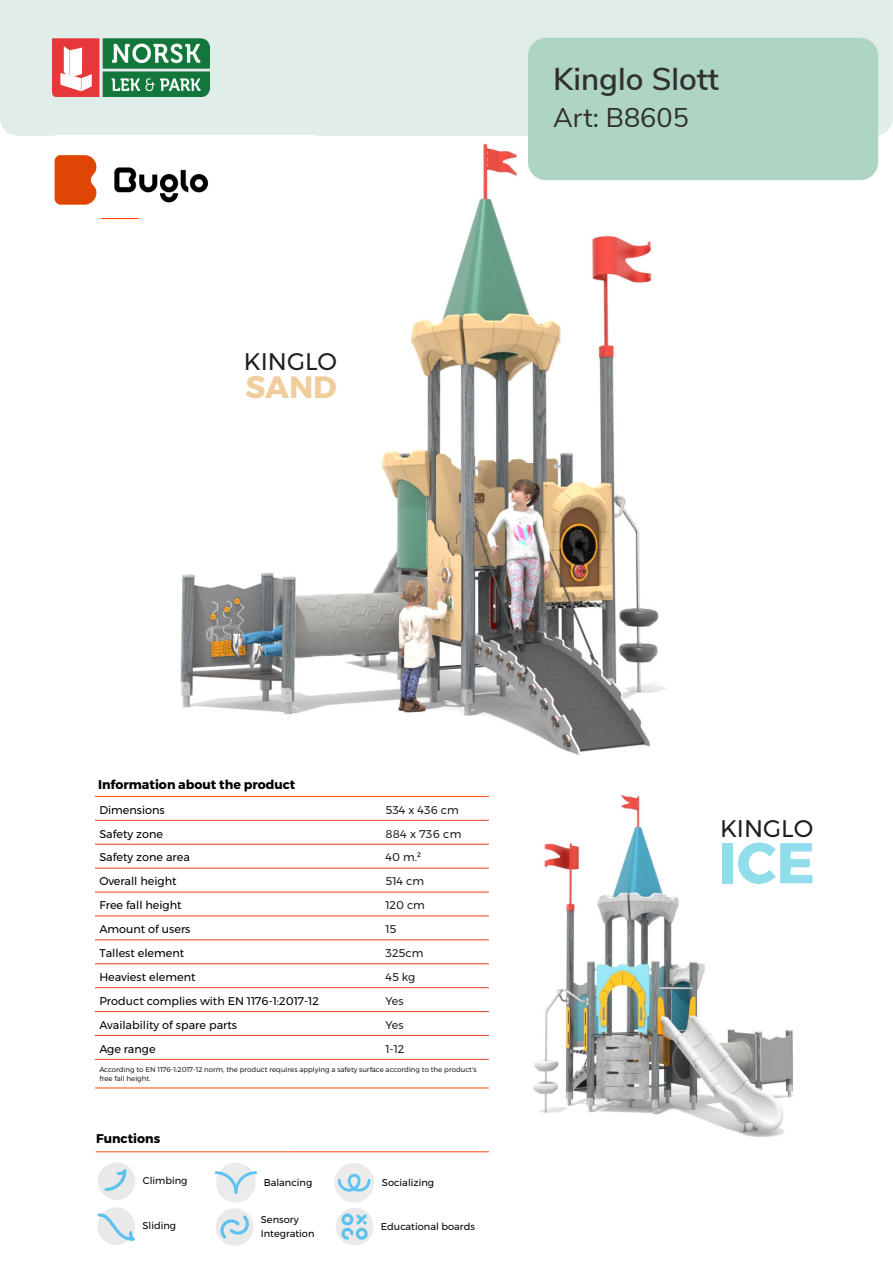
<style>
.page{position:relative;width:893px;height:1263px;background:#fff}
.page>*{position:absolute;margin:0;border:0;box-sizing:border-box;transform-origin:0 0}
.t1{font:700 57.15px "Montserrat";color:#92ddeb}
.t2{font:600 31.5px "Nunito Sans";color:#312f30}
.t3{font:700 30.9px "Montserrat";color:#f2cd9c}
.t4{font:27px "Nunito Sans";color:#312f30}
.t5{font:24px "Montserrat";color:#231f20}
.t6{font:700 12.6px "Montserrat";color:#000}
.t7{font:11.25px "Montserrat";color:#000}
.t8{font:11.25px "Montserrat";color:#231f20}
.t9{font:9.75px/13.2px "Montserrat";color:#000}
.t10{font:7.05px/9.3px "Montserrat";color:#231f20}
</style>
<div class="page">
<img style="left:433px;top:794px;width:362px;height:343px">
<img style="left:103px;top:143px;width:767px;height:612px">
<div style="left:385px;top:800px;width:103px;height:20px;background:#fff"></div>
<div style="left:385px;top:824px;width:103px;height:20px;background:#fff"></div>
<div style="left:385px;top:848px;width:103px;height:20px;background:#fff"></div>
<div style="left:385px;top:872px;width:103px;height:20px;background:#fff"></div>
<div style="left:385px;top:896px;width:103px;height:20px;background:#fff"></div>
<div style="left:385px;top:920px;width:103px;height:20px;background:#fff"></div>
<div style="left:385px;top:944px;width:103px;height:20px;background:#fff"></div>
<div style="left:385px;top:968px;width:103px;height:20px;background:#fff"></div>
<div style="left:385px;top:992px;width:103px;height:19px;background:#fff"></div>
<div style="left:385px;top:1015px;width:103px;height:20px;background:#fff"></div>
<div style="left:385px;top:1039px;width:103px;height:20px;background:#fff"></div>
<div style="left:99px;top:1063px;width:389px;height:25px;background:#fff"></div>
<hr style="left:488px;top:796px;width:1px;height:292px;background:#fff">
<hr style="left:95px;top:1087px;width:394px;height:1px;background:#ff4600">
<hr style="left:95px;top:1059px;width:394px;height:1px;background:#ef3d23">
<hr style="left:95px;top:1035px;width:394px;height:1px;background:#ef3d23">
<hr style="left:95px;top:1011px;width:394px;height:1px;background:#ef3d23">
<hr style="left:95px;top:987px;width:394px;height:1px;background:#ef3d23">
<hr style="left:95px;top:963px;width:394px;height:1px;background:#ef3d23">
<hr style="left:95px;top:939px;width:394px;height:1px;background:#ef3d23">
<hr style="left:95px;top:915px;width:394px;height:1px;background:#ef3d23">
<hr style="left:95px;top:892px;width:394px;height:1px;background:#ef3d23">
<hr style="left:95px;top:868px;width:394px;height:1px;background:#ef3d23">
<hr style="left:95px;top:844px;width:394px;height:1px;background:#ef3d23">
<hr style="left:95px;top:820px;width:394px;height:1px;background:#ef3d23">
<hr style="left:95px;top:796px;width:394px;height:1px;background:#ff4600">
<div style="left:97px;top:1207px;width:38px;height:38px;background:#e9e9e9;border-radius:50%"></div>
<svg style="left:97px;top:1213px;width:38px;height:28px"></svg>
<div style="left:334px;top:1163px;width:40px;height:39px;background:#ebebeb;border-radius:50%"></div>
<svg style="left:336px;top:1173px;width:35px;height:19px"></svg>
<div style="left:216px;top:1163px;width:40px;height:39px;background:#ebebeb;border-radius:50%"></div>
<svg style="left:214px;top:1171px;width:44px;height:23px"></svg>
<div style="left:98px;top:1162px;width:37px;height:38px;background:#e9e9e9;border-radius:50%"></div>
<svg style="left:103px;top:1162px;width:24px;height:29px"></svg>
<hr style="left:96px;top:1151px;width:393px;height:1px;background:#ff4600">
<div style="left:216px;top:1208px;width:37px;height:38px;background:#e9e9e9;border-radius:50%"></div>
<svg style="left:221px;top:1213px;width:27px;height:28px"></svg>
<div style="left:336px;top:1208px;width:37px;height:37px;background:#e9e9e9;border-radius:50%"></div>
<svg style="left:341px;top:1211px;width:27px;height:29px"></svg>
<div style="left:0;top:0;width:893px;height:136px;background:#e0ede9"></div>
<img style="left:52px;top:39px;width:157px;height:57px">
<div style="left:680px;top:142px;width:187px;height:76px;background:#fff"></div>
<div style="left:54px;top:136px;width:261px;height:82px;background:#fff"></div>
<img style="left:54px;top:155px;width:154px;height:50px">
<div style="left:528px;top:38px;width:350px;height:142px;background:#aed4c2;border-radius:18px"></div>
<h3 class="t5" style="left:244px;top:343px;width:95px">KINGLO</h3>
<h3 class="t3" style="left:245px;top:362px;width:93px">SAND</h3>
<h2 class="t2" style="left:553px;top:67px;width:167px">Kinglo Slott</h2>
<h3 class="t4" style="left:553px;top:108px;width:137px">Art: B8605</h3>
<p class="t6" style="left:98px;top:774px;width:199px">Information about the product</p>
<p class="t7" style="left:99px;top:801px;width:67px">Dimensions</p>
<p class="t8" style="left:385px;top:801px;width:75px">534 x 436 cm</p>
<p class="t7" style="left:99px;top:825px;width:65px">Safety zone</p>
<p class="t8" style="left:385px;top:825px;width:77px">884 x 736 cm</p>
<p class="t7" style="left:99px;top:849px;width:92px">Safety zone area</p>
<p class="t8" style="left:385px;top:849px;width:37px">40 m.²</p>
<p class="t7" style="left:99px;top:873px;width:79px">Overall height</p>
<p class="t8" style="left:385px;top:873px;width:40px">514 cm</p>
<p class="t7" style="left:99px;top:897px;width:84px">Free fall height</p>
<p class="t8" style="left:385px;top:897px;width:41px">120 cm</p>
<p class="t7" style="left:99px;top:920px;width:93px">Amount of users</p>
<p class="t8" style="left:385px;top:920px;width:13px">15</p>
<p class="t7" style="left:99px;top:944px;width:86px">Tallest element</p>
<p class="t8" style="left:385px;top:944px;width:39px">325cm</p>
<p class="t7" style="left:99px;top:968px;width:98px">Heaviest element</p>
<p class="t8" style="left:385px;top:968px;width:31px">45 kg</p>
<p class="t7" style="left:99px;top:992px;width:221px">Product complies with EN 1176-1:2017-12</p>
<p class="t8" style="left:385px;top:992px;width:20px">Yes</p>
<p class="t7" style="left:99px;top:1016px;width:139px">Availability of spare parts</p>
<p class="t8" style="left:385px;top:1016px;width:20px">Yes</p>
<p class="t7" style="left:99px;top:1040px;width:58px">Age range</p>
<p class="t8" style="left:385px;top:1040px;width:20px">1-12</p>
<p class="t10" style="left:99px;top:1064px;width:379px">According to EN 1176-1:2017-12 norm, the product requires applying a safety surface according to the product's free fall height.</p>
<p class="t6" style="left:96px;top:1129px;width:66px">Functions</p>
<p class="t9" style="left:143px;top:1174px;width:46px">Climbing</p>
<p class="t9" style="left:264px;top:1176px;width:50px">Balancing</p>
<p class="t9" style="left:382px;top:1176px;width:54px">Socializing</p>
<p class="t9" style="left:261px;top:1213px;width:55px">Sensory<br>Integration</p>
<p class="t9" style="left:381px;top:1219px;width:95px">Educational boards</p>
<p class="t9" style="left:142px;top:1219px;width:35px">Sliding</p>
<h3 class="t5" style="left:720px;top:810px;width:95px">KINGLO</h3>
<h1 class="t1" style="left:718px;top:817px;width:98px">ICE</h1>
</div>
